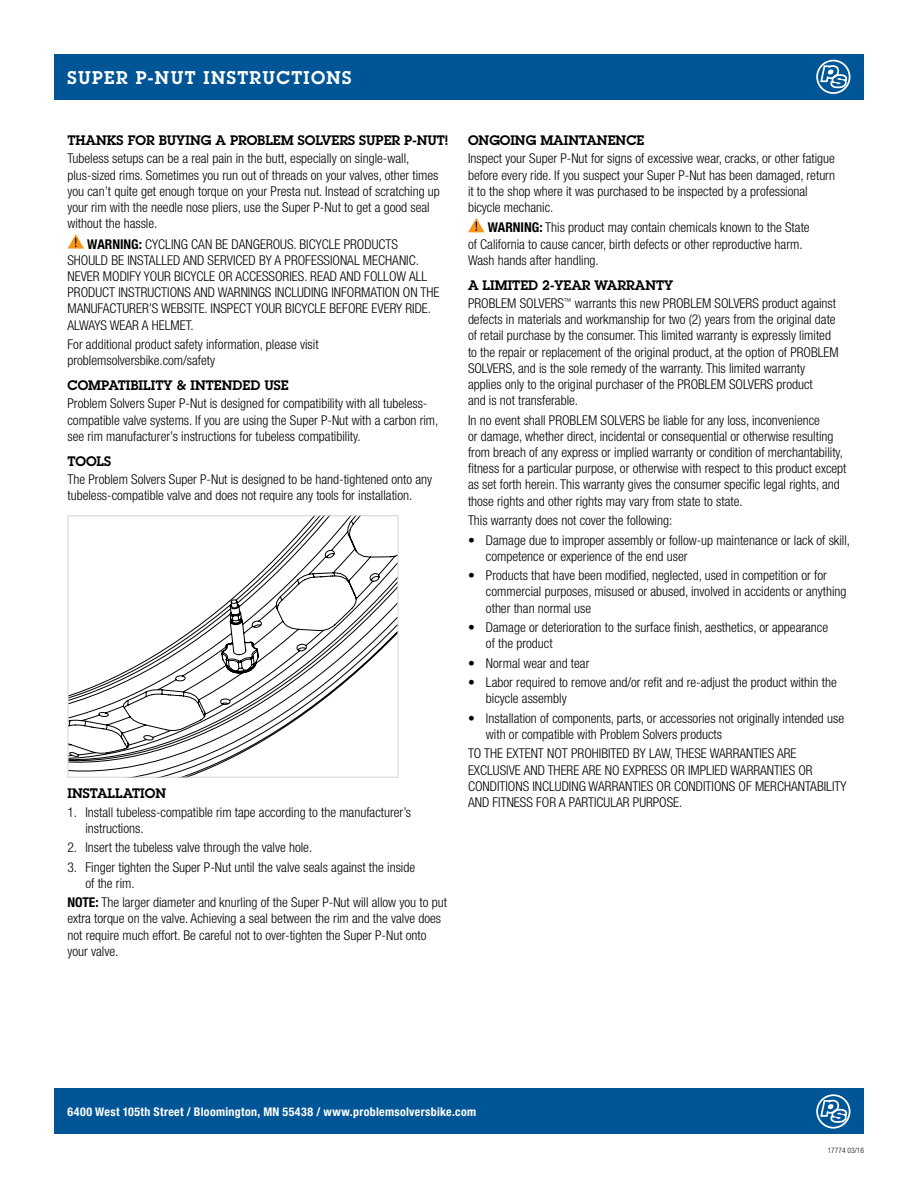
<style>
.page{position:relative;width:918px;height:1188px;background:#fff}
.page>*{position:absolute;margin:0;border:0;box-sizing:border-box;transform-origin:0 0}
.t1{font:600 18px "Lubalin Graph";letter-spacing:.075em;color:#fff}
.t2{font:300 condensed 13.5px/16.2px "Helvetica Neue";color:#000}
.t3{font:600 13.5px "Lubalin Graph";color:#000}
.t4{font:700 condensed 12px "Helvetica Neue";letter-spacing:.025em;color:#fff}
.t5{font:300 condensed 7.5px "Helvetica Neue";color:#000}
.s1{font-weight:700}
</style>
<div class="page">
<div style="left:54px;top:54px;width:810px;height:46px;background:#005596"></div>
<svg style="left:816px;top:60px;width:34px;height:34px"></svg>
<div style="left:54px;top:1089px;width:810px;height:45px;background:#005596"></div>
<svg style="left:816px;top:1094px;width:34px;height:35px"></svg>
<svg style="left:67px;top:234px;width:17px;height:15px"></svg>
<svg style="left:468px;top:218px;width:17px;height:14px"></svg>
<svg style="left:69px;top:517px;width:328px;height:259px"></svg>
<div style="left:67px;top:515px;width:332px;height:263px;border:1px solid #d1d3d4"></div>
<h1 class="t1" style="left:68px;top:66px;width:286px">SUPER P-NUT INSTRUCTIONS</h1>
<p class="t3" style="left:68px;top:131px;width:382px">THANKS FOR BUYING A PROBLEM SOLVERS SUPER P-NUT!</p>
<p class="t2" style="left:68px;top:150px;width:374px">Tubeless setups can be a real pain in the butt, especially on single-wall, plus-sized rims. Sometimes you run out of threads on your valves, other times you can’t quite get enough torque on your Presta nut. Instead of scratching up your rim with the needle nose pliers, use the Super P-Nut to get a good seal without the hassle.</p>
<p class="t2" style="left:68px;top:236px;width:373px;text-indent:20px"><span class="s1">WARNING:</span> CYCLING CAN BE DANGEROUS. BICYCLE PRODUCTS SHOULD BE INSTALLED AND SERVICED BY A PROFESSIONAL MECHANIC.<br>NEVER MODIFY YOUR BICYCLE OR ACCESSORIES. READ AND FOLLOW ALL PRODUCT INSTRUCTIONS AND WARNINGS INCLUDING INFORMATION ON THE MANUFACTURER’S WEBSITE. INSPECT YOUR BICYCLE BEFORE EVERY RIDE.<br>ALWAYS WEAR A HELMET.</p>
<p class="t2" style="left:68px;top:336px;width:253px">For additional product safety information, please visit problemsolversbike.com/safety</p>
<p class="t3" style="left:68px;top:376px;width:223px">COMPATIBILITY &amp; INTENDED USE</p>
<p class="t2" style="left:68px;top:395px;width:372px">Problem Solvers Super P-Nut is designed for compatibility with all tubeless&shy;compatible valve systems. If you are using the Super P-Nut with a carbon rim, see rim manufacturer’s instructions for tubeless compatibility.</p>
<p class="t3" style="left:68px;top:452px;width:45px">TOOLS</p>
<p class="t2" style="left:68px;top:471px;width:366px">The Problem Solvers Super P-Nut is designed to be hand-tightened onto any tubeless-compatible valve and does not require any tools for installation.</p>
<p class="t3" style="left:68px;top:784px;width:100px">INSTALLATION</p>
<p class="t2" style="left:85px;top:804px;width:327px;text-indent:-18px">1. Install tubeless-compatible rim tape according to the manufacturer’s instructions.</p>
<p class="t2" style="left:68px;top:839px;width:246px">2. Insert the tubeless valve through the valve hole.</p>
<p class="t2" style="left:85px;top:859px;width:331px;text-indent:-18px">3. Finger tighten the Super P-Nut until the valve seals against the inside of the rim.</p>
<p class="t2" style="left:68px;top:894px;width:381px"><span class="s1">NOTE:</span> The larger diameter and knurling of the Super P-Nut will allow you to put extra torque on the valve. Achieving a seal between the rim and the valve does not require much effort. Be careful not to over-tighten the Super P-Nut onto your valve.</p>
<p class="t3" style="left:468px;top:131px;width:178px">ONGOING MAINTANENCE</p>
<p class="t2" style="left:468px;top:150px;width:369px">Inspect your Super P-Nut for signs of excessive wear, cracks, or other fatigue before every ride. If you suspect your Super P-Nut has been damaged, return it to the shop where it was purchased to be inspected by a professional bicycle mechanic.</p>
<p class="t2" style="left:468px;top:219px;width:343px;text-indent:20px"><span class="s1">WARNING:</span> This product may contain chemicals known to the State of California to cause cancer, birth defects or other reproductive harm.<br>Wash hands after handling.</p>
<p class="t3" style="left:468px;top:276px;width:207px">A LIMITED 2-YEAR WARRANTY</p>
<p class="t2" style="left:468px;top:295px;width:372px">PROBLEM SOLVERS<sup>™</sup> warrants this new PROBLEM SOLVERS product against defects in materials and workmanship for two (2) years from the original date of retail purchase by the consumer. This limited warranty is expressly limited to the repair or replacement of the original product, at the option of PROBLEM SOLVERS, and is the sole remedy of the warranty. This limited warranty applies only to the original purchaser of the PROBLEM SOLVERS product<br>and is not transferable.</p>
<p class="t2" style="left:468px;top:412px;width:380px">In no event shall PROBLEM SOLVERS be liable for any loss, inconvenience<br>or damage, whether direct, incidental or consequential or otherwise resulting from breach of any express or implied warranty or condition of merchantability, fitness for a particular purpose, or otherwise with respect to this product except as set forth herein. This warranty gives the consumer specific legal rights, and those rights and other rights may vary from state to state.</p>
<p class="t2" style="left:468px;top:512px;width:206px">This warranty does not cover the following:</p>
<p class="t2" style="left:486px;top:532px;width:366px;text-indent:-18px">• Damage due to improper assembly or follow-up maintenance or lack of skill, competence or experience of the end user</p>
<p class="t2" style="left:486px;top:567px;width:362px;text-indent:-18px">• Products that have been modified, neglected, used in competition or for commercial purposes, misused or abused, involved in accidents or anything other than normal use</p>
<p class="t2" style="left:486px;top:619px;width:344px;text-indent:-18px">• Damage or deterioration to the surface finish, aesthetics, or appearance of the product</p>
<p class="t2" style="left:468px;top:655px;width:123px">• Normal wear and tear</p>
<p class="t2" style="left:486px;top:674px;width:352px;text-indent:-18px">• Labor required to remove and/or refit and re-adjust the product within the bicycle assembly</p>
<p class="t2" style="left:486px;top:710px;width:360px;text-indent:-18px">• Installation of components, parts, or accessories not originally intended use with or compatible with Problem Solvers products</p>
<p class="t2" style="left:468px;top:745px;width:380px">TO THE EXTENT NOT PROHIBITED BY LAW, THESE WARRANTIES ARE EXCLUSIVE AND THERE ARE NO EXPRESS OR IMPLIED WARRANTIES OR CONDITIONS INCLUDING WARRANTIES OR CONDITIONS OF MERCHANTABILITY AND FITNESS FOR A PARTICULAR PURPOSE.</p>
<p class="t4" style="left:68px;top:1105px;width:410px">6400 West 105th Street / Bloomington, MN 55438 / www.problemsolversbike.com</p>
<p class="t5" style="left:828px;top:1146px;width:38px">17774 03/16</p>
</div>
